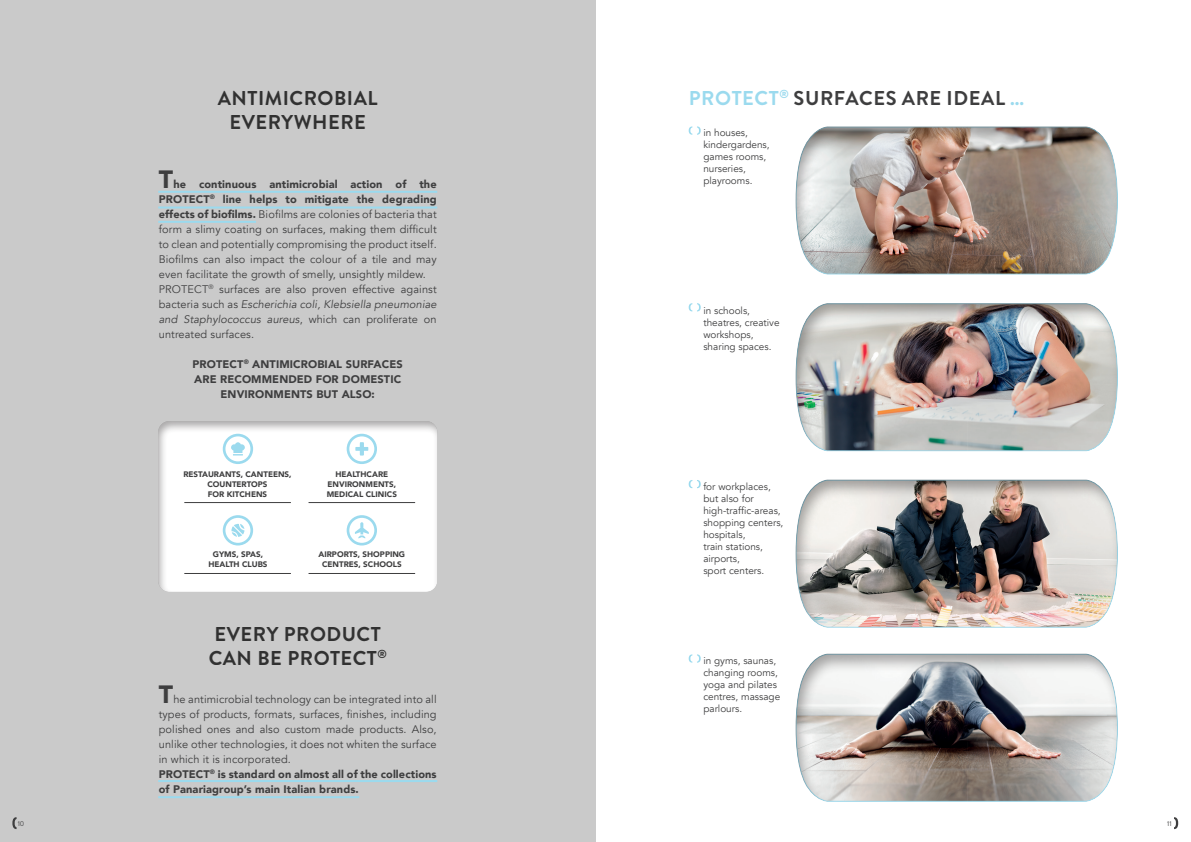
<style>
.page{position:relative;width:1191px;height:842px;background:#fff}
.page>*{position:absolute;margin:0;border:0;box-sizing:border-box;transform-origin:0 0}
.Testi{font:900 25px "Avenir";color:#3e3e3f}
.t1{font:700 20px/24px "Brandon Grotesque";letter-spacing:.025em;color:#3e3e3f;text-align:center}
.Testi-2{font:11px/15px "Avenir";letter-spacing:.01em;color:#3e3e3f;text-align:justify}
.Testi-3{font:900 11px/15px "Avenir";letter-spacing:.01em;color:#3e3e3f}
.t2{font:10px/12px "Avenir";color:#3e3e3f}
.Testi-4{font:900 8px/10px "Avenir";color:#3e3e3f;text-align:center}
.t3{font:7px "Brandon Grotesque";color:#3e3e3f}
.s1{font-weight:900}
.s2{font-style:italic}
.s3{color:#9bdaee}
</style>
<div class="page">
<div style="left:0;top:0;width:595px;height:842px;background:#cacaca"></div>
<div style="left:793px;top:125px;width:325px;height:150px;background:#231f20;opacity:.39"></div>
<div style="left:793px;top:302px;width:325px;height:150px;background:#231f20;opacity:.39"></div>
<div style="left:793px;top:478px;width:325px;height:150px;background:#231f20;opacity:.39"></div>
<div style="left:793px;top:652px;width:325px;height:150px;background:#231f20;opacity:.39"></div>
<div style="left:151px;top:412px;width:287px;height:180px;background:#231f20;opacity:.39"></div>
<svg style="left:12px;top:817px;width:5px;height:12px"></svg>
<svg style="left:1174px;top:817px;width:4px;height:12px"></svg>
<svg style="left:688px;top:126px;width:12px;height:9px"></svg>
<svg style="left:688px;top:303px;width:12px;height:8px"></svg>
<svg style="left:688px;top:480px;width:12px;height:8px"></svg>
<svg style="left:688px;top:654px;width:12px;height:9px"></svg>
<hr style="left:184px;top:502px;width:107px;height:1px;background:#3e3e3f">
<svg style="left:231px;top:442px;width:14px;height:13px"></svg>
<div style="left:223px;top:434px;width:30px;height:30px;border:3px solid #9bdaee;border-radius:50%"></div>
<hr style="left:184px;top:573px;width:107px;height:1px;background:#3e3e3f">
<svg style="left:231px;top:524px;width:13px;height:13px"></svg>
<div style="left:223px;top:515px;width:30px;height:30px;border:3px solid #9bdaee;border-radius:50%"></div>
<hr style="left:308px;top:502px;width:107px;height:1px;background:#3e3e3f">
<svg style="left:355px;top:442px;width:13px;height:13px"></svg>
<div style="left:347px;top:434px;width:30px;height:30px;border:3px solid #9bdaee;border-radius:50%"></div>
<hr style="left:308px;top:573px;width:107px;height:1px;background:#3e3e3f">
<svg style="left:355px;top:522px;width:14px;height:16px"></svg>
<div style="left:347px;top:515px;width:30px;height:30px;border:3px solid #9bdaee;border-radius:50%"></div>
<hr style="left:158px;top:206px;width:279px;height:2px;background:#9bdaee">
<hr style="left:158px;top:191px;width:279px;height:2px;background:#9bdaee">
<hr style="left:158px;top:221px;width:98px;height:2px;background:#9bdaee">
<hr style="left:158px;top:780px;width:279px;height:2px;background:#9bdaee">
<hr style="left:158px;top:796px;width:201px;height:2px;background:#9bdaee">
<h2 class="t1" style="left:218px;top:86px;width:161px">ANTIMICROBIAL<br>EVERYWHERE</h2>
<p class="Testi" style="left:159px;top:158px;width:16px">T</p>
<p class="Testi-2" style="left:159px;top:177px;width:279px;text-indent:15px"><span class="s1">he continuous antimicrobial action of the PROTECT</span><sup>®</sup> <span class="s1">line helps to mitigate the degrading effects of biofilms.</span> Biofilms are colonies of bacteria that form a slimy coating on surfaces, making them difficult to clean and potentially compromising the product itself.<br>Biofilms can also impact the colour of a tile and may even facilitate the growth of smelly, unsightly mildew.</p>
<p class="Testi-2" style="left:159px;top:282px;width:279px">PROTECT<sup>®</sup> surfaces are also proven effective against bacteria such as <span class="s2">Escherichia coli, Klebsiella pneumoniae and Staphylococcus aureus</span>, which can proliferate on untreated surfaces.</p>
<p class="Testi-3" style="left:193px;top:356px;width:212px">PROTECT<sup>®</sup> ANTIMICROBIAL SURFACES</p>
<p class="Testi-3" style="left:194px;top:371px;width:209px">ARE RECOMMENDED FOR DOMESTIC</p>
<p class="Testi-3" style="left:221px;top:386px;width:156px">ENVIRONMENTS BUT ALSO:</p>
<p class="Testi-4" style="left:183px;top:469px;width:110px">RESTAURANTS, CANTEENS,</p>
<p class="Testi-4" style="left:207px;top:479px;width:62px">COUNTERTOPS</p>
<p class="Testi-4" style="left:208px;top:489px;width:61px">FOR KITCHENS</p>
<p class="Testi-4" style="left:213px;top:549px;width:52px">GYMS, SPAS,</p>
<p class="Testi-4" style="left:208px;top:559px;width:61px">HEALTH CLUBS</p>
<p class="Testi-4" style="left:327px;top:469px;width:70px">HEALTHCARE<br>ENVIRONMENTS,</p>
<p class="Testi-4" style="left:327px;top:489px;width:72px">MEDICAL CLINICS</p>
<p class="Testi-4" style="left:318px;top:549px;width:88px">AIRPORTS, SHOPPING<br>CENTRES, SCHOOLS</p>
<h2 class="t1" style="left:209px;top:622px;width:180px;text-align:left">EVERY PRODUCT<br>CAN BE PROTECT<sup>®</sup></h2>
<p class="Testi" style="left:159px;top:672px;width:16px">T</p>
<p class="Testi-2" style="left:159px;top:691px;width:279px;text-indent:15px">he antimicrobial technology can be integrated into all types of products, formats, surfaces, finishes, including polished ones and also custom made products. Also, unlike other technologies, it does not whiten the surface in which it is incorporated.</p>
<p class="Testi-3" style="left:159px;top:766px;width:279px">PROTECT<sup>®</sup> is standard on almost all of the collections of Panariagroup’s main Italian brands.</p>
<p class="t1" style="left:689px;top:86px;width:337px"><span class="s3">PROTECT</span><sup>®</sup> SURFACES ARE IDEAL <span class="s3">...</span></p>
<p class="t2" style="left:703px;top:127px;width:46px">in houses,</p>
<p class="t2" style="left:703px;top:139px;width:68px">kindergardens,</p>
<p class="t2" style="left:703px;top:151px;width:64px">games rooms,</p>
<p class="t2" style="left:703px;top:163px;width:44px">nurseries,</p>
<p class="t2" style="left:703px;top:175px;width:51px">playrooms.</p>
<p class="t2" style="left:703px;top:305px;width:48px">in schools,</p>
<p class="t2" style="left:703px;top:317px;width:78px">theatres, creative workshops,</p>
<p class="t2" style="left:703px;top:341px;width:70px">sharing spaces.</p>
<p class="t2" style="left:703px;top:481px;width:69px">for workplaces,</p>
<p class="t2" style="left:703px;top:493px;width:52px">but also for</p>
<p class="t2" style="left:703px;top:505px;width:81px">high-traffic-areas, shopping centers, hospitals,</p>
<p class="t2" style="left:703px;top:541px;width:61px">train stations, airports,</p>
<p class="t2" style="left:703px;top:565px;width:62px">sport centers.</p>
<p class="t2" style="left:703px;top:655px;width:78px">in gyms, saunas, changing rooms, yoga and pilates centres, massage parlours.</p>
<p class="t3" style="left:18px;top:818px;width:8px">10</p>
<p class="t3" style="left:1167px;top:818px;width:6px">11</p>
</div>
